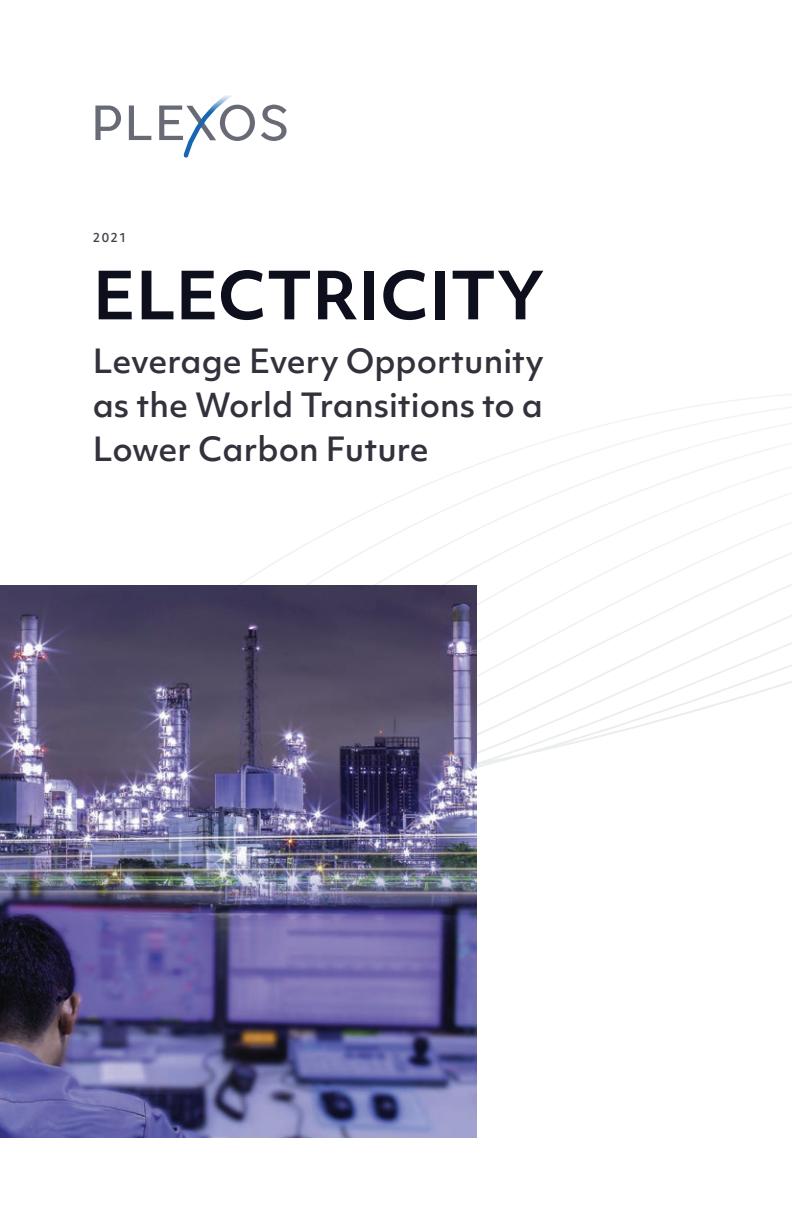
<style>
.page{position:relative;width:792px;height:1224px;background:#fff}
.page>*{position:absolute;margin:0;border:0;box-sizing:border-box;transform-origin:0 0}
.t1{font:700 64px "Objektiv Mk 1";color:#0d0f1d}
.t2{font:500 32px/44px "Objektiv Mk 1";color:#32313c;text-align:justify}
.t3{font:500 12px "Objektiv Mk 1";color:#43414b}
</style>
<div class="page">
<svg style="left:238px;top:394px;width:554px;height:666px"></svg>
<svg style="left:261px;top:105px;width:26px;height:36px"></svg>
<svg style="left:129px;top:106px;width:22px;height:34px"></svg>
<svg style="left:95px;top:106px;width:26px;height:34px"></svg>
<svg style="left:159px;top:95px;width:96px;height:63px"></svg>
<img style="left:0;top:585px;width:476px;height:552px">
<p class="t3" style="left:93px;top:229px;width:35px">2021</p>
<h1 class="t1" style="left:93px;top:250px;width:453px">ELECTRICITY</h1>
<p class="t2" style="left:93px;top:339px;width:452px">Leverage Every Opportunity as the World Transitions to a Lower Carbon Future</p>
</div>
